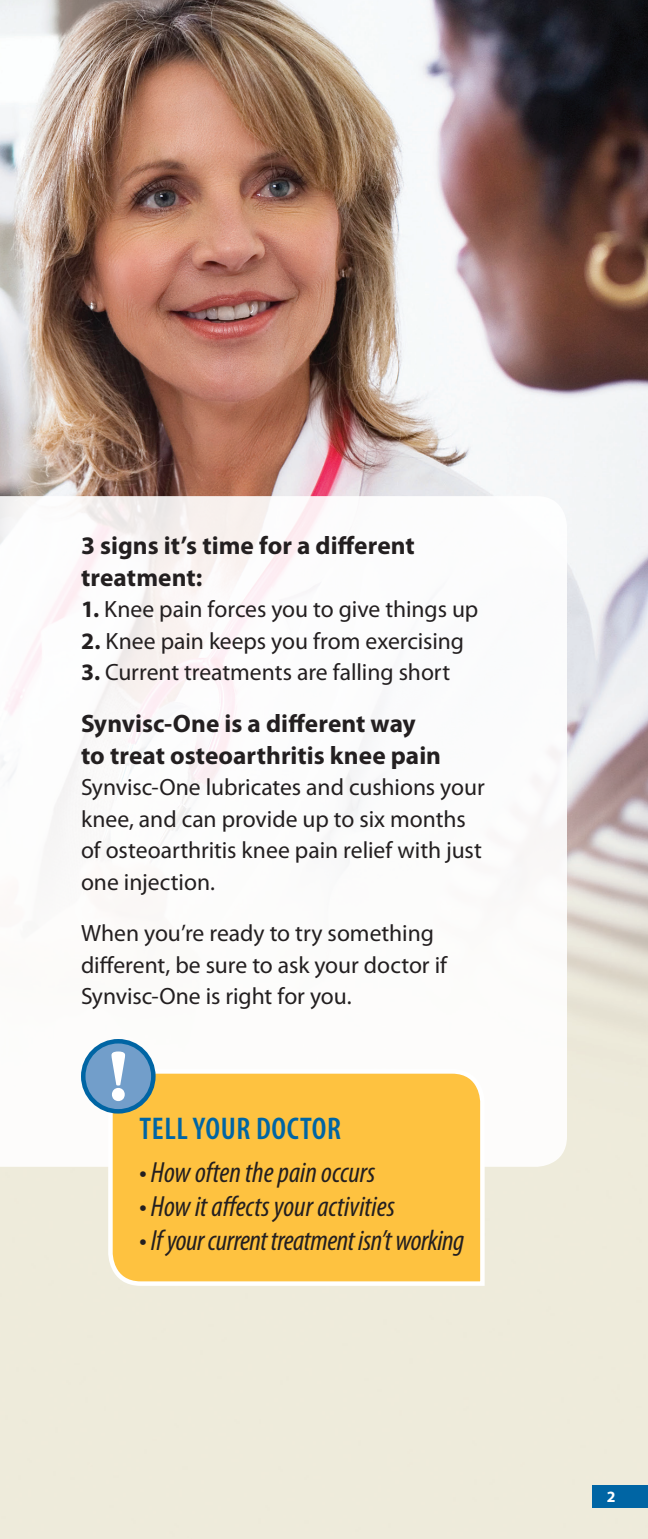
<style>
.page{position:relative;width:648px;height:1539px;background:#fff}
.page>*{position:absolute;margin:0;border:0;box-sizing:border-box;transform-origin:0 0}
.t1{font:600 condensed 31.5px "Myriad Pro";letter-spacing:.02em;color:#0065a4}
.t2{font:italic condensed 29.25px "Myriad Pro";letter-spacing:-.01em;color:#231f20}
.Body{font:700 25.2px/31.5px "Myriad Pro";color:#231f20}
.Body-2{font:23.62px/31.5px "Myriad Pro";letter-spacing:-.005em;color:#231f20}
.body_copy{font:700 15.75px "Myriad Pro";color:#fff}
.s1{font-weight:700}
</style>
<div class="page">
<img style="left:0;top:0;width:648px;height:1539px">
<svg style="left:0;top:496px;width:567px;height:671px"></svg>
<svg style="left:106px;top:1067px;width:381px;height:221px;background:#fdc750"></svg>
<div style="left:83px;top:1041px;width:70px;height:70px;background:#729eca;border-radius:50%"></div>
<svg style="left:111px;top:1052px;width:14px;height:49px"></svg>
<div style="left:81px;top:1039px;width:75px;height:75px;border:4px solid #0065a4;border-radius:50%"></div>
<div style="left:592px;top:1486px;width:56px;height:22px;background:#0065a4"></div>
<p class="Body" style="left:81px;top:530px;width:335px">3 signs it’s time for a different treatment:</p>
<p class="Body-2" style="left:81px;top:594px;width:399px"><span class="s1">1.</span> Knee pain forces you to give things up</p>
<p class="Body-2" style="left:81px;top:626px;width:385px"><span class="s1">2.</span> Knee pain keeps you from exercising</p>
<p class="Body-2" style="left:81px;top:657px;width:371px"><span class="s1">3.</span> Current treatments are falling short</p>
<p class="Body" style="left:81px;top:708px;width:362px">Synvisc-One is a different way to treat osteoarthritis knee pain</p>
<p class="Body-2" style="left:81px;top:772px;width:405px">Synvisc-One lubricates and cushions your knee, and can provide up to six months of osteoarthritis knee pain relief with just one injection.</p>
<p class="Body-2" style="left:81px;top:918px;width:368px">When you’re ready to try something different, be sure to ask your doctor if<br>Synvisc-One is right for you.</p>
<p class="t1" style="left:139px;top:1111px;width:203px">TELL YOUR DOCTOR</p>
<p class="t2" style="left:139px;top:1157px;width:238px">• How often the pain occurs</p>
<p class="t2" style="left:139px;top:1191px;width:257px">• How it affects your activities</p>
<p class="t2" style="left:139px;top:1225px;width:327px">• If your current treatment isn’t working</p>
<p class="body_copy" style="left:607px;top:1488px;width:10px">2</p>
</div>
